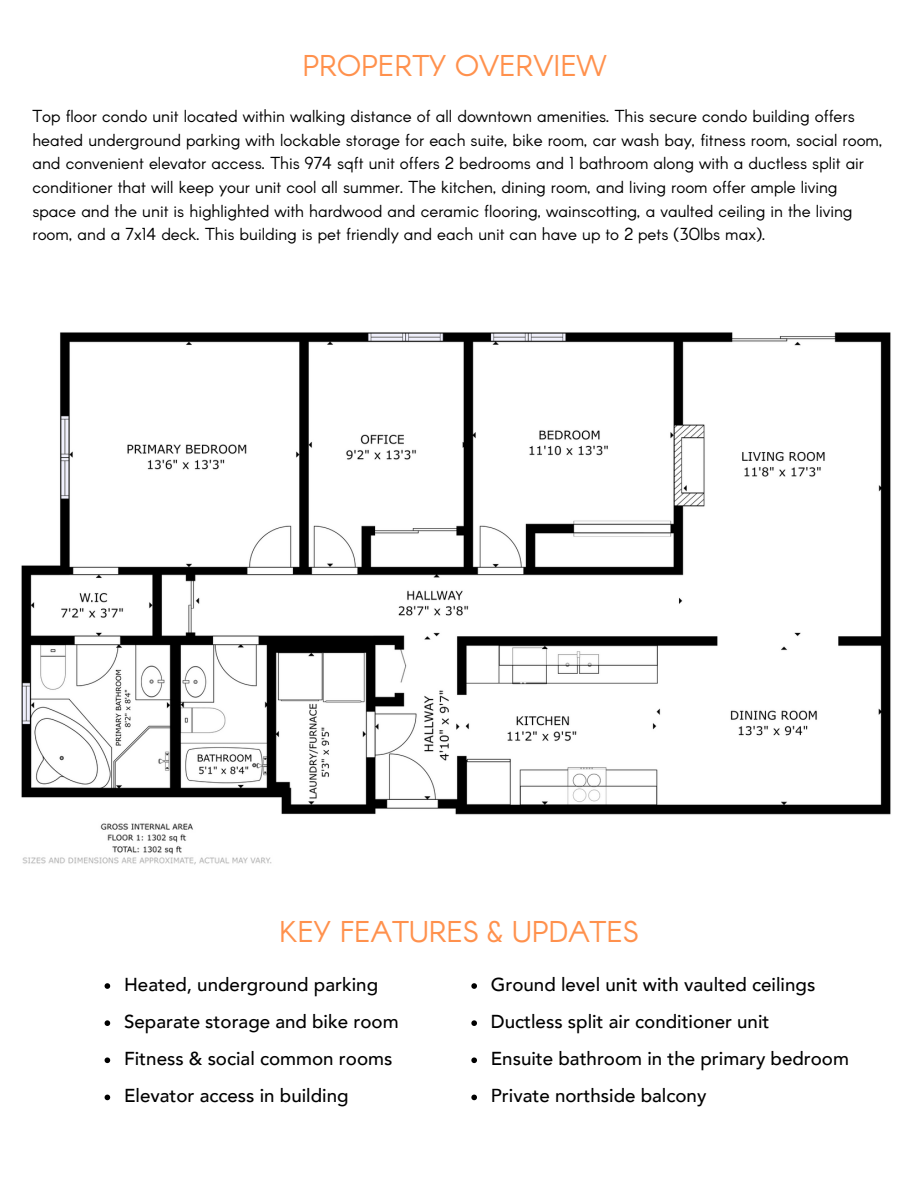
<style>
.page{position:relative;width:918px;height:1188px;background:#fff}
.page>*{position:absolute;margin:0;border:0;box-sizing:border-box;transform-origin:0 0}
.t1{font:29.4px "Arcon";color:#ff914d}
.t2{font:500 18.75px "Avenir";color:#000}
.t3{font:16.95px/23.7px "Arcon";color:#000}
</style>
<div class="page">
<img style="left:21px;top:332px;width:870px;height:483px">
<svg style="left:105px;top:983px;width:5px;height:6px"></svg>
<svg style="left:105px;top:1020px;width:5px;height:6px"></svg>
<svg style="left:105px;top:1057px;width:5px;height:6px"></svg>
<svg style="left:105px;top:1095px;width:5px;height:5px"></svg>
<svg style="left:471px;top:983px;width:6px;height:6px"></svg>
<svg style="left:471px;top:1020px;width:6px;height:6px"></svg>
<svg style="left:471px;top:1057px;width:6px;height:6px"></svg>
<svg style="left:471px;top:1095px;width:6px;height:5px"></svg>
<img style="left:21px;top:799px;width:255px;height:66px">
<p class="t1" style="left:302px;top:47px;width:305px">PROPERTY OVERVIEW</p>
<p class="t3" style="left:32px;top:104px;width:852px">Top floor condo unit located within walking distance of all downtown amenities. This secure condo building offers heated underground parking with lockable storage for each suite, bike room, car wash bay, fitness room, social room, and convenient elevator access. This 974 sqft unit offers 2 bedrooms and 1 bathroom along with a ductless split air conditioner that will keep your unit cool all summer. The kitchen, dining room, and living room offer ample living space and the unit is highlighted with hardwood and ceramic flooring, wainscotting, a vaulted ceiling in the living room, and a 7x14 deck. This building is pet friendly and each unit can have up to 2 pets (30lbs max).</p>
<p class="t1" style="left:279px;top:912px;width:361px">KEY FEATURES &amp; UPDATES</p>
<h1 class="t2" style="left:124px;top:972px;width:256px">Heated, underground parking</h1>
<p class="t2" style="left:124px;top:1009px;width:276px">Separate storage and bike room</p>
<p class="t2" style="left:124px;top:1047px;width:270px">Fitness &amp; social common rooms</p>
<p class="t2" style="left:124px;top:1084px;width:226px">Elevator access in building</p>
<p class="t2" style="left:491px;top:972px;width:326px">Ground level unit with vaulted ceilings</p>
<p class="t2" style="left:491px;top:1009px;width:280px">Ductless split air conditioner unit</p>
<p class="t2" style="left:491px;top:1047px;width:360px">Ensuite bathroom in the primary bedroom</p>
<p class="t2" style="left:491px;top:1084px;width:217px">Private northside balcony</p>
</div>
